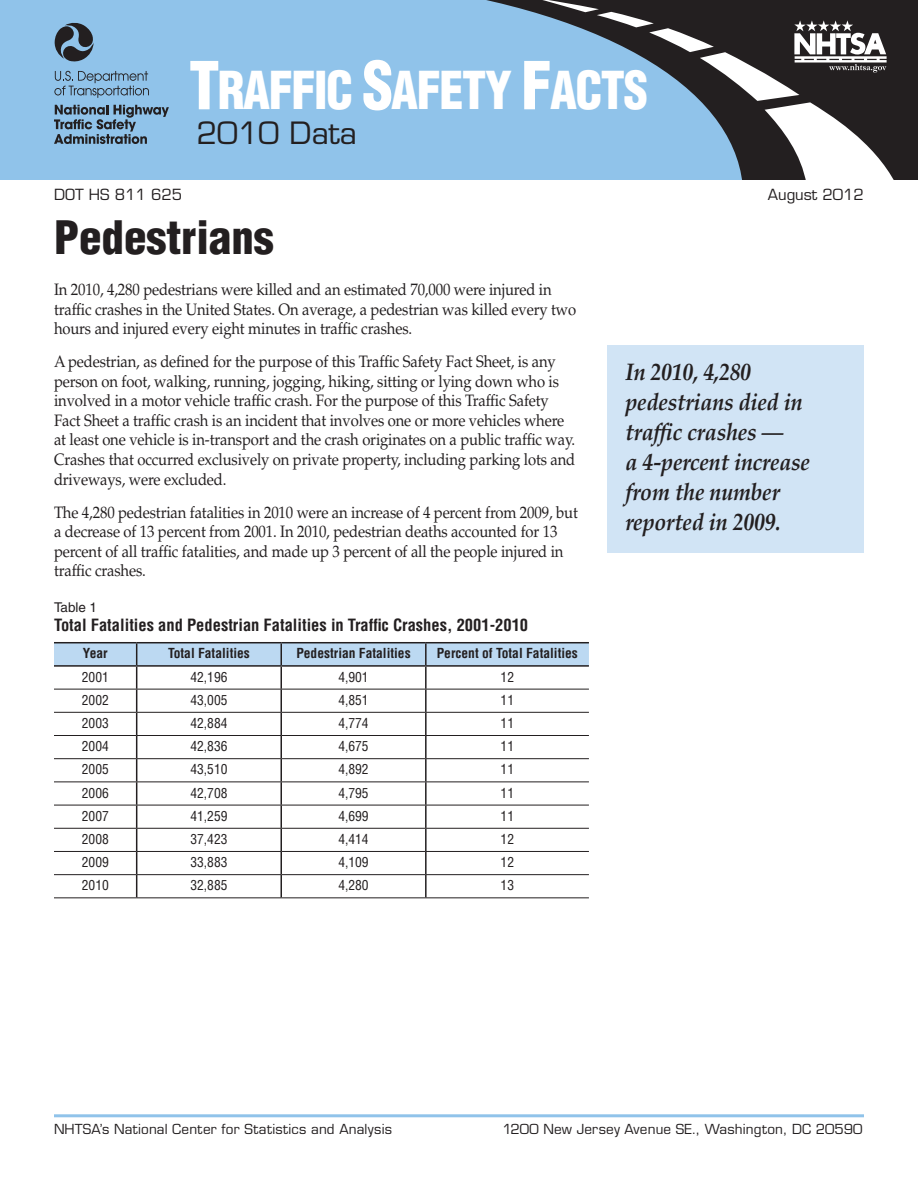
<style>
.page{position:relative;width:918px;height:1188px;background:#fff}
.page>*{position:absolute;margin:0;border:0;box-sizing:border-box;transform-origin:0 0}
.t1{font:900 condensed 51px "Helvetica LT Std";letter-spacing:-.03em;color:#fff;scale:.95 1}
.t2{font:900 condensed 45px "Helvetica LT Std";color:#231f20}
.t3{font:30px "Eurostile LT Std";color:#231f20}
.Pull_Quote{font:italic 700 24px/30px "Palatino LT Std";letter-spacing:-.01em;color:#231f20;scale:.9 1}
.Body{font:16.5px/19.5px "Palatino LT Std";letter-spacing:-.01em;color:#231f20;scale:.9 1}
.Table_Title{font:700 condensed 16.5px "Helvetica LT Std";color:#231f20}
.t4{font:15px "Eurostile LT Std";color:#231f20}
.Table_text{font:condensed 13.5px "Helvetica LT Std";color:#231f20}
.t5{font:13.5px "Eurostile LT Std";letter-spacing:.015em;color:#231f20}
.Table_Head{font:700 condensed 13.5px "Helvetica LT Std";color:#231f20}
.Table_Number{font:13.5px "Helvetica LT Std";letter-spacing:-.01em;color:#231f20}
.s1{font-size:64.5px}
</style>
<div class="page">
<hr style="left:54px;top:1114px;width:810px;height:3px;background:#90c3ea">
<div style="left:0;top:0;width:918px;height:180px;background:#90c3ea"></div>
<svg style="left:486px;top:0;width:432px;height:180px"></svg>
<svg style="left:529px;top:0;width:367px;height:180px"></svg>
<svg style="left:54px;top:105px;width:115px;height:39px"></svg>
<svg style="left:54px;top:71px;width:95px;height:27px"></svg>
<svg style="left:54px;top:22px;width:40px;height:40px"></svg>
<div style="left:608px;top:345px;width:256px;height:207px;background:#d1e4f5"></div>
<hr style="left:54px;top:642px;width:83px;height:1px;background:#231f20">
<hr style="left:137px;top:642px;width:144px;height:1px;background:#231f20">
<hr style="left:281px;top:642px;width:145px;height:1px;background:#231f20">
<hr style="left:426px;top:642px;width:163px;height:1px;background:#231f20">
<svg style="left:54px;top:643px;width:535px;height:254px"></svg>
<hr style="left:280px;top:875px;width:2px;height:22px;background:#231f20">
<hr style="left:425px;top:875px;width:2px;height:22px;background:#231f20">
<hr style="left:54px;top:689px;width:83px;height:1px;background:#231f20">
<hr style="left:137px;top:689px;width:144px;height:1px;background:#231f20">
<hr style="left:281px;top:689px;width:145px;height:1px;background:#231f20">
<hr style="left:426px;top:689px;width:163px;height:1px;background:#231f20">
<hr style="left:54px;top:712px;width:83px;height:1px;background:#231f20">
<hr style="left:137px;top:712px;width:144px;height:1px;background:#231f20">
<hr style="left:281px;top:712px;width:145px;height:1px;background:#231f20">
<hr style="left:426px;top:712px;width:163px;height:1px;background:#231f20">
<hr style="left:54px;top:735px;width:83px;height:1px;background:#231f20">
<hr style="left:137px;top:735px;width:144px;height:1px;background:#231f20">
<hr style="left:281px;top:735px;width:145px;height:1px;background:#231f20">
<hr style="left:426px;top:735px;width:163px;height:1px;background:#231f20">
<hr style="left:54px;top:758px;width:83px;height:1px;background:#231f20">
<hr style="left:137px;top:758px;width:144px;height:1px;background:#231f20">
<hr style="left:281px;top:758px;width:145px;height:1px;background:#231f20">
<hr style="left:426px;top:758px;width:163px;height:1px;background:#231f20">
<hr style="left:54px;top:782px;width:83px;height:1px;background:#231f20">
<hr style="left:137px;top:782px;width:144px;height:1px;background:#231f20">
<hr style="left:281px;top:782px;width:145px;height:1px;background:#231f20">
<hr style="left:426px;top:782px;width:163px;height:1px;background:#231f20">
<hr style="left:54px;top:805px;width:83px;height:1px;background:#231f20">
<hr style="left:137px;top:805px;width:144px;height:1px;background:#231f20">
<hr style="left:281px;top:805px;width:145px;height:1px;background:#231f20">
<hr style="left:426px;top:805px;width:163px;height:1px;background:#231f20">
<hr style="left:54px;top:828px;width:83px;height:1px;background:#231f20">
<hr style="left:137px;top:828px;width:144px;height:1px;background:#231f20">
<hr style="left:281px;top:828px;width:145px;height:1px;background:#231f20">
<hr style="left:426px;top:828px;width:163px;height:1px;background:#231f20">
<hr style="left:54px;top:851px;width:83px;height:1px;background:#231f20">
<hr style="left:137px;top:851px;width:144px;height:1px;background:#231f20">
<hr style="left:281px;top:851px;width:145px;height:1px;background:#231f20">
<hr style="left:426px;top:851px;width:163px;height:1px;background:#231f20">
<hr style="left:54px;top:874px;width:83px;height:1px;background:#231f20">
<hr style="left:137px;top:874px;width:144px;height:1px;background:#231f20">
<hr style="left:281px;top:874px;width:145px;height:1px;background:#231f20">
<hr style="left:426px;top:874px;width:163px;height:1px;background:#231f20">
<hr style="left:54px;top:897px;width:83px;height:1px;background:#231f20">
<hr style="left:137px;top:897px;width:144px;height:1px;background:#231f20">
<hr style="left:281px;top:897px;width:145px;height:1px;background:#231f20">
<hr style="left:426px;top:897px;width:163px;height:1px;background:#231f20">
<h1 class="t1" style="left:189px;top:58px;width:485px"><span class="s1">T</span>RAFFIC <span class="s1">S</span>AFETY <span class="s1">F</span>ACTS</h1>
<h3 class="t3" style="left:196px;top:115px;width:162px">2010 Data</h3>
<p class="t4" style="left:54px;top:186px;width:130px">DOT HS 811 625</p>
<p class="t4" style="left:768px;top:186px;width:98px">August 2012</p>
<h1 class="t2" style="left:54px;top:209px;width:221px">Pedestrians</h1>
<p class="Body" style="left:54px;top:280px;width:582px">In 2010, 4,280 pedestrians were killed and an estimated 70,000 were injured in traffic crashes in the United States. On average, a pedestrian was killed every two hours and injured every eight minutes in traffic crashes.</p>
<p class="Body" style="left:54px;top:352px;width:581px">A pedestrian, as defined for the purpose of this Traffic Safety Fact Sheet, is any person on foot, walking, running, jogging, hiking, sitting or lying down who is involved in a motor vehicle traffic crash. For the purpose of this Traffic Safety Fact Sheet a traffic crash is an incident that involves one or more vehicles where at least one vehicle is in-transport and the crash originates on a public traffic way.<br>Crashes that occurred exclusively on private property, including parking lots and driveways, were excluded.</p>
<p class="Body" style="left:54px;top:502px;width:584px">The 4,280 pedestrian fatalities in 2010 were an increase of 4 percent from 2009, but a decrease of 13 percent from 2001. In 2010, pedestrian deaths accounted for 13 percent of all traffic fatalities, and made up 3 percent of all the people injured in traffic crashes.</p>
<p class="Table_Number" style="left:54px;top:599px;width:45px">Table 1</p>
<p class="Table_Title" style="left:54px;top:615px;width:476px">Total Fatalities and Pedestrian Fatalities in Traffic Crashes, 2001-2010</p>
<p class="Table_Head" style="left:83px;top:645px;width:26px">Year</p>
<p class="Table_Head" style="left:168px;top:645px;width:83px">Total Fatalities</p>
<p class="Table_Head" style="left:296px;top:645px;width:116px">Pedestrian Fatalities</p>
<p class="Table_Head" style="left:437px;top:645px;width:143px">Percent of Total Fatalities</p>
<p class="Table_text" style="left:82px;top:668px;width:28px">2001</p>
<p class="Table_text" style="left:190px;top:668px;width:39px">42,196</p>
<p class="Table_text" style="left:338px;top:668px;width:32px">4,901</p>
<p class="Table_text" style="left:501px;top:668px;width:15px">12</p>
<p class="Table_text" style="left:82px;top:691px;width:28px">2002</p>
<p class="Table_text" style="left:190px;top:691px;width:39px">43,005</p>
<p class="Table_text" style="left:338px;top:691px;width:32px">4,851</p>
<p class="Table_text" style="left:501px;top:691px;width:15px">11</p>
<p class="Table_text" style="left:82px;top:715px;width:28px">2003</p>
<p class="Table_text" style="left:190px;top:715px;width:39px">42,884</p>
<p class="Table_text" style="left:338px;top:715px;width:32px">4,774</p>
<p class="Table_text" style="left:501px;top:715px;width:15px">11</p>
<p class="Table_text" style="left:82px;top:738px;width:28px">2004</p>
<p class="Table_text" style="left:190px;top:738px;width:39px">42,836</p>
<p class="Table_text" style="left:338px;top:738px;width:32px">4,675</p>
<p class="Table_text" style="left:501px;top:738px;width:15px">11</p>
<p class="Table_text" style="left:82px;top:761px;width:28px">2005</p>
<p class="Table_text" style="left:190px;top:761px;width:39px">43,510</p>
<p class="Table_text" style="left:338px;top:761px;width:32px">4,892</p>
<p class="Table_text" style="left:501px;top:761px;width:15px">11</p>
<p class="Table_text" style="left:82px;top:784px;width:28px">2006</p>
<p class="Table_text" style="left:190px;top:784px;width:39px">42,708</p>
<p class="Table_text" style="left:338px;top:784px;width:32px">4,795</p>
<p class="Table_text" style="left:501px;top:784px;width:15px">11</p>
<p class="Table_text" style="left:82px;top:807px;width:28px">2007</p>
<p class="Table_text" style="left:190px;top:807px;width:39px">41,259</p>
<p class="Table_text" style="left:338px;top:807px;width:32px">4,699</p>
<p class="Table_text" style="left:501px;top:807px;width:15px">11</p>
<p class="Table_text" style="left:82px;top:831px;width:28px">2008</p>
<p class="Table_text" style="left:190px;top:831px;width:39px">37,423</p>
<p class="Table_text" style="left:338px;top:831px;width:32px">4,414</p>
<p class="Table_text" style="left:501px;top:831px;width:15px">12</p>
<p class="Table_text" style="left:82px;top:854px;width:28px">2009</p>
<p class="Table_text" style="left:190px;top:854px;width:39px">33,883</p>
<p class="Table_text" style="left:338px;top:854px;width:32px">4,109</p>
<p class="Table_text" style="left:501px;top:854px;width:15px">12</p>
<p class="Table_text" style="left:82px;top:877px;width:28px">2010</p>
<p class="Table_text" style="left:190px;top:877px;width:39px">32,885</p>
<p class="Table_text" style="left:338px;top:877px;width:32px">4,280</p>
<p class="Table_text" style="left:501px;top:877px;width:15px">13</p>
<p class="Pull_Quote" style="left:626px;top:358px;width:207px">In 2010, 4,280 pedestrians died in traffic crashes —<br>a 4-percent increase from the number reported in 2009.</p>
<p class="t5" style="left:54px;top:1121px;width:340px">NHTSA’s National Center for Statistics and Analysis</p>
<p class="t5" style="left:502px;top:1121px;width:361px">1200 New Jersey Avenue SE., Washington, DC 20590</p>
</div>
